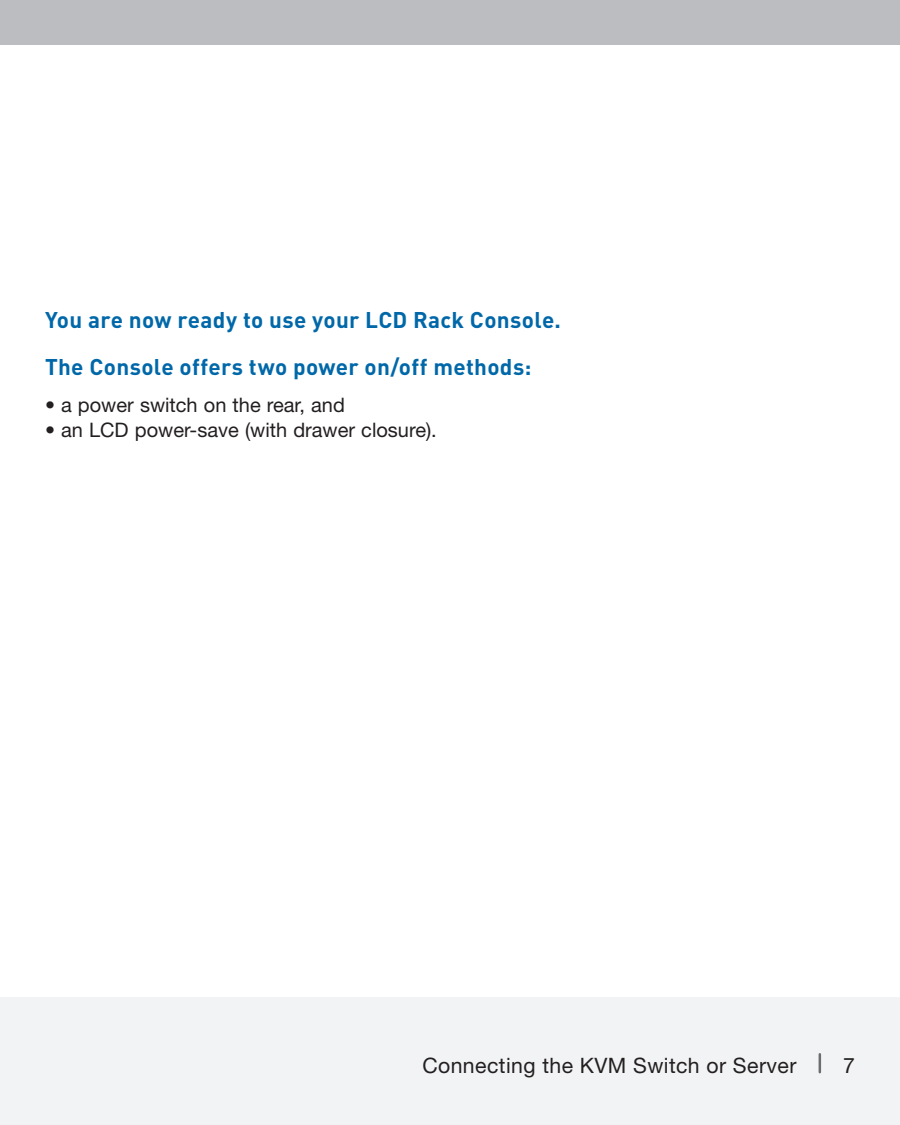
<style>
.page{position:relative;width:900px;height:1125px;background:#fff}
.page>*{position:absolute;margin:0;border:0;box-sizing:border-box;transform-origin:0 0}
.t1{font:700 22.5px/47.5px "DINOT";letter-spacing:.015em;color:#0068a9}
.t2{font:21.25px "Helvetica Neue LT Pro";letter-spacing:.02em;color:#231f20}
.t3{font:20px "Helvetica Neue LT Pro";color:#231f20}
</style>
<div class="page">
<div style="left:0;top:0;width:900px;height:45px;background:#bcbdc0"></div>
<div style="left:0;top:998px;width:900px;height:127px;background:#f2f3f4"></div>
<svg style="left:819px;top:1054px;width:2px;height:18px"></svg>
<p class="t1" style="left:45px;top:295px;width:517px">You are now ready to use your LCD Rack Console.<br>The Console offers two power on/off methods:</p>
<p class="t3" style="left:45px;top:392px;width:301px">• a power switch on the rear, and</p>
<p class="t3" style="left:45px;top:417px;width:393px">• an LCD power-save (with drawer closure).</p>
<p class="t2" style="left:422px;top:1053px;width:376px">Connecting the KVM Switch or Server</p>
<p class="t2" style="left:843px;top:1053px;width:13px">7</p>
</div>
